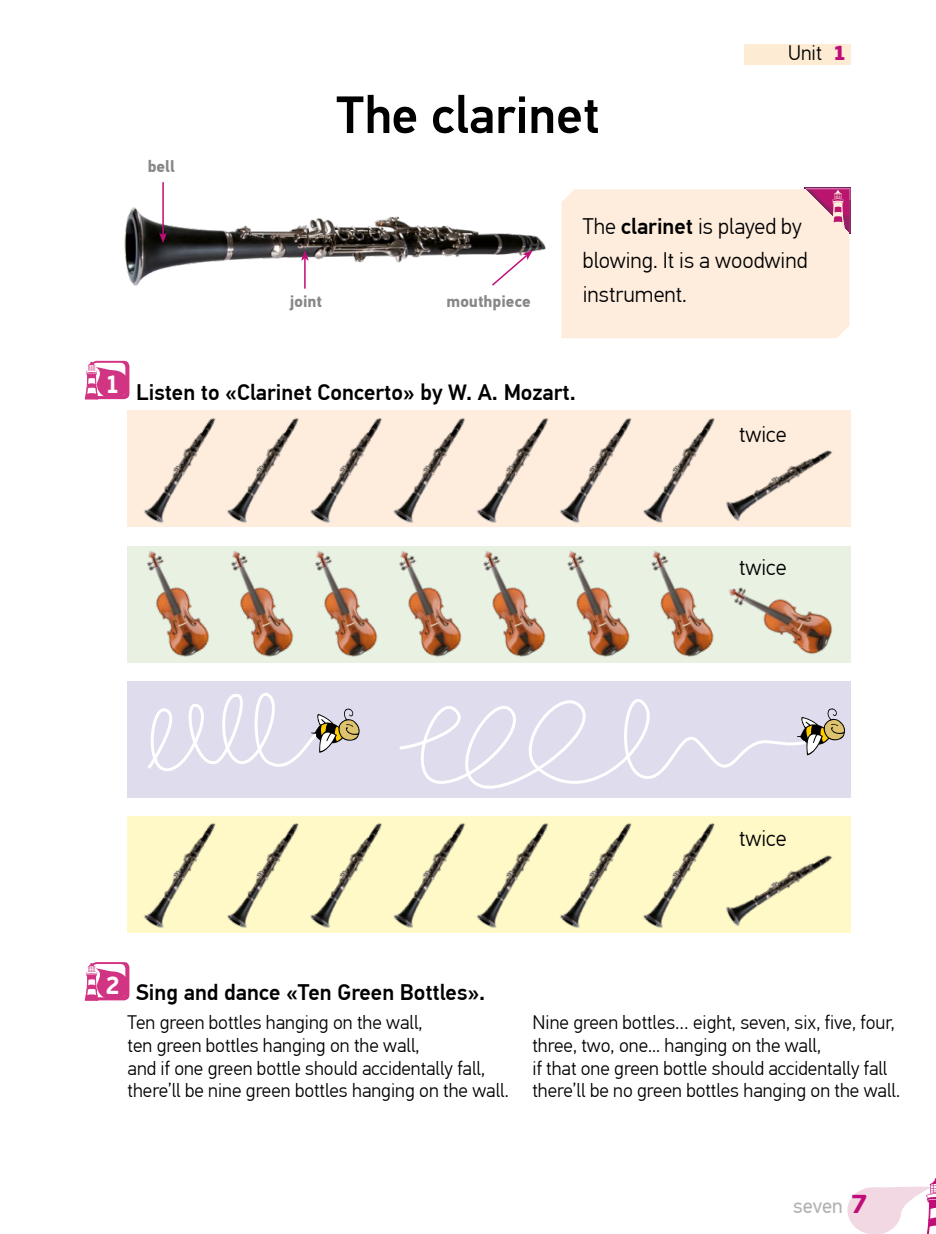
<style>
.page{position:relative;width:936px;height:1234px;background:#fff}
.page>*{position:absolute;margin:0;border:0;box-sizing:border-box;transform-origin:0 0}
.t1{font:500 52.5px "PF Din Text Pro";color:#000}
.t2{font:700 27px "PF Beau Sans Pro";color:#c00d78}
.t3{font:700 25.5px "PF Beau Sans Pro";color:#fff;scale:.9 1}
.t4{font:500 22.5px "PF Din Text Pro";color:#000}
.t5{font:300 22.5px/33.8px "PF Din Text Pro";color:#000}
.t6{font:21px "PF Din Text Pro";color:#b3b2b2}
.t7{font:300 21px "PF Din Text Pro";color:#000}
.t8{font:900 21px "PF Beau Sans Pro";color:#c00d78}
.t9{font:300 19.5px/22.5px "PF Din Text Pro";color:#000}
.t10{font:700 16.5px "PF Din Text Pro";color:#878787}
.s1{font-weight:500}
</style>
<div class="page">
<svg style="left:847px;top:1178px;width:88px;height:55px"></svg>
<div style="left:744px;top:44px;width:106px;height:20px;background:#feebd3"></div>
<svg style="left:85px;top:361px;width:44px;height:38px"></svg>
<svg style="left:85px;top:962px;width:44px;height:38px"></svg>
<div style="left:128px;top:410px;width:722px;height:117px;background:#feeddd"></div>
<div style="left:128px;top:545px;width:722px;height:117px;background:#e9f1e2"></div>
<div style="left:128px;top:680px;width:722px;height:117px;background:#dedced"></div>
<div style="left:128px;top:816px;width:722px;height:116px;background:#fff9c7"></div>
<div style="left:561px;top:188px;width:289px;height:150px;background:#feeddd"></div>
<img style="left:143px;top:418px;width:73px;height:105px">
<img style="left:143px;top:823px;width:73px;height:105px">
<img style="left:130px;top:545px;width:84px;height:118px">
<img style="left:469px;top:545px;width:82px;height:118px">
<img style="left:214px;top:545px;width:84px;height:118px">
<img style="left:551px;top:545px;width:84px;height:118px">
<img style="left:298px;top:545px;width:84px;height:118px">
<img style="left:635px;top:545px;width:86px;height:118px">
<img style="left:382px;top:545px;width:87px;height:118px">
<img style="left:719px;top:569px;width:114px;height:91px">
<img style="left:479px;top:418px;width:70px;height:105px">
<img style="left:479px;top:823px;width:70px;height:105px">
<img style="left:227px;top:418px;width:72px;height:105px">
<img style="left:227px;top:823px;width:72px;height:105px">
<img style="left:559px;top:418px;width:73px;height:105px">
<img style="left:559px;top:823px;width:73px;height:105px">
<img style="left:310px;top:418px;width:72px;height:105px">
<img style="left:310px;top:823px;width:72px;height:105px">
<img style="left:643px;top:418px;width:72px;height:105px">
<img style="left:643px;top:823px;width:72px;height:105px">
<img style="left:393px;top:418px;width:86px;height:105px">
<img style="left:393px;top:823px;width:86px;height:105px">
<img style="left:726px;top:450px;width:106px;height:71px">
<img style="left:726px;top:855px;width:107px;height:71px">
<svg style="left:808px;top:708px;width:37px;height:47px"></svg>
<svg style="left:144px;top:680px;width:664px;height:118px"></svg>
<img style="left:124px;top:207px;width:422px;height:82px">
<hr style="left:162px;top:182px;width:2px;height:53px;background:#c00d78">
<svg style="left:159px;top:233px;width:8px;height:10px"></svg>
<hr style="left:304px;top:258px;width:1px;height:30px;background:#c00d78">
<svg style="left:301px;top:250px;width:8px;height:11px"></svg>
<svg style="left:490px;top:250px;width:42px;height:37px"></svg>
<p class="t10" style="left:148px;top:156px;width:29px">bell</p>
<h1 class="t1" style="left:336px;top:83px;width:264px">The clarinet</h1>
<p class="t7" style="left:788px;top:41px;width:35px">Unit</p>
<p class="t8" style="left:832px;top:39px;width:16px">1</p>
<p class="t10" style="left:290px;top:291px;width:34px">joint</p>
<p class="t10" style="left:446px;top:291px;width:86px">mouthpiece</p>
<p class="t5" style="left:583px;top:210px;width:226px">The <span class="s1">clarinet</span> is played by blowing. It is a woodwind instrument.</p>
<h3 class="t3" style="left:105px;top:368px;width:18px">1</h3>
<p class="t4" style="left:136px;top:378px;width:441px">Listen to «Clarinet Concerto» by W. A. Mozart.</p>
<p class="t5" style="left:739px;top:417px;width:49px">twice</p>
<p class="t5" style="left:739px;top:550px;width:49px">twice</p>
<p class="t5" style="left:739px;top:821px;width:49px">twice</p>
<h3 class="t3" style="left:105px;top:969px;width:18px">2</h3>
<p class="t4" style="left:136px;top:978px;width:351px">Sing and dance «Ten Green Bottles».</p>
<p class="t9" style="left:128px;top:1011px;width:382px">Ten green bottles hanging on the wall,<br>ten green bottles hanging on the wall,<br>and if one green bottle should accidentally fall, there’ll be nine green bottles hanging on the wall.</p>
<p class="t9" style="left:532px;top:1011px;width:369px">Nine green bottles… eight, seven, six, five, four, three, two, one... hanging on the wall,<br>if that one green bottle should accidentally fall there’ll be no green bottles hanging on the wall.</p>
<p class="t6" style="left:793px;top:1192px;width:51px">seven</p>
<h2 class="t2" style="left:850px;top:1186px;width:19px">7</h2>
</div>
